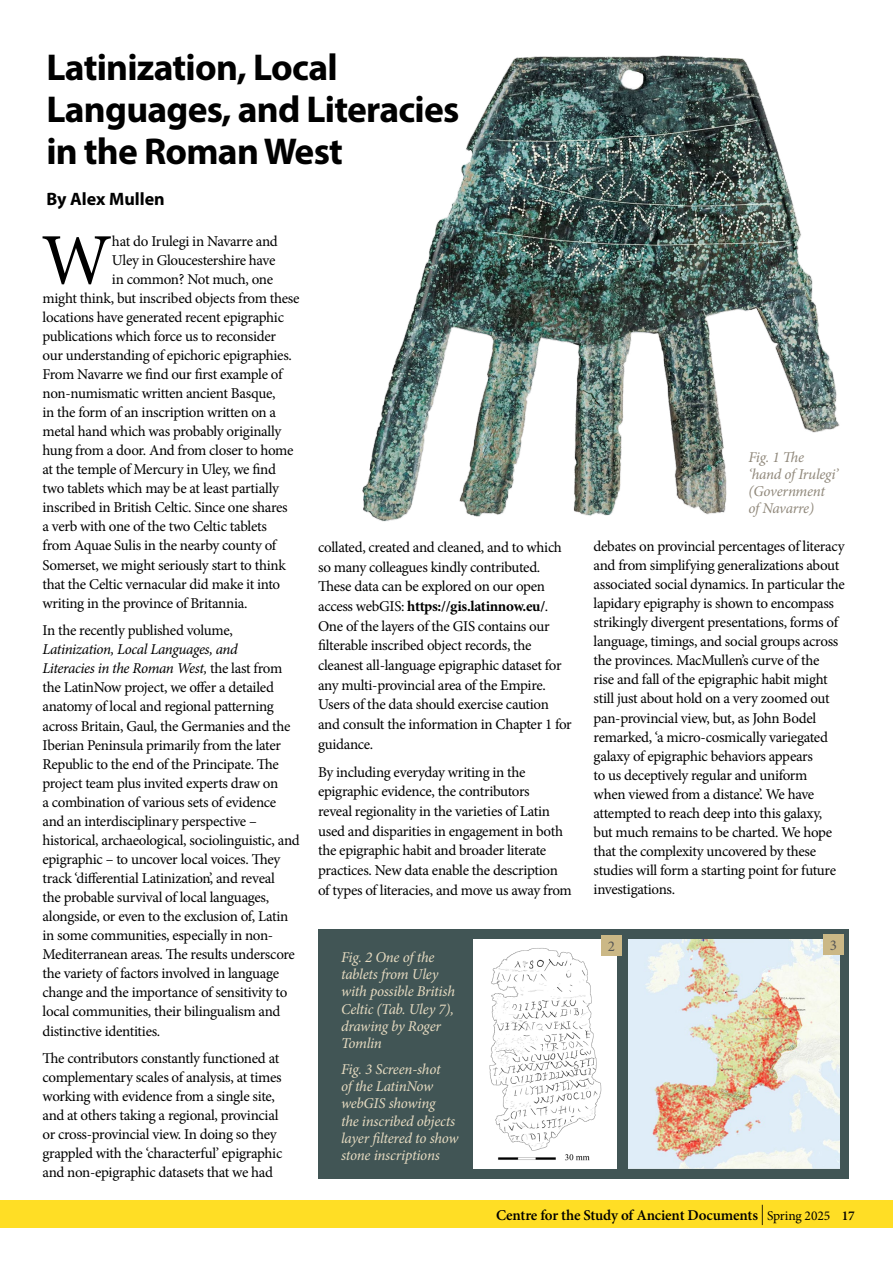
<style>
.page{position:relative;width:893px;height:1263px;background:#fff}
.page>*{position:absolute;margin:0;border:0;box-sizing:border-box;transform-origin:0 0}
.Body_text{font:72.75px "Minion Pro";color:#000}
.Heading_A__articles{font:700 37.5px/42px "Myriad Pro";letter-spacing:-.02em;color:#000}
.Heading_A__articles-2{font:700 18px "Myriad Pro";color:#000}
.Body_text-2{font:15px/19px "Minion Pro";letter-spacing:-.02em;color:#000}
.t1{font:italic 15px/17.2px "Minion Pro";letter-spacing:-.02em;color:#e6dbc1}
.t2{font:600 15px "Minion Pro";letter-spacing:-.01em;color:#000}
.t3{font:italic 15px/17.2px "Minion Pro";letter-spacing:-.02em;color:#90887b}
.t4{font:15px "Minion Pro";color:#575756}
.s1{font-style:italic}
.s2{font-weight:700}
.s3{font-weight:400;font-size:20.25px}
.s4{font-weight:400;font-size:13.5px}
.s5{font-size:13.5px}
</style>
<div class="page">
<div style="left:318px;top:929px;width:530px;height:249px;background:#415555"></div>
<img style="left:362px;top:55px;width:478px;height:467px">
<img style="left:473px;top:939px;width:144px;height:230px">
<img style="left:629px;top:939px;width:210px;height:230px">
<div style="left:601px;top:935px;width:20px;height:21px;background:#cbb886"></div>
<div style="left:823px;top:934px;width:21px;height:21px;background:#cbb886"></div>
<div style="left:0;top:1200px;width:893px;height:28px;background:#ffde25"></div>
<p class="Heading_A__articles" style="left:46px;top:45px;width:415px">Latinization, Local<br>Languages, and Literacies in the Roman West</p>
<p class="Heading_A__articles-2" style="left:46px;top:187px;width:120px">By Alex Mullen</p>
<p class="Body_text" style="left:41px;top:212px;width:72px">W</p>
<p class="Body_text-2" style="left:112px;top:232px;width:167px">hat do Irulegi in Navarre and</p>
<p class="Body_text-2" style="left:112px;top:251px;width:165px">Uley in Gloucestershire have</p>
<p class="Body_text-2" style="left:112px;top:269px;width:163px">in common? Not much, one</p>
<p class="Body_text-2" style="left:43px;top:288px;width:259px">might think, but inscribed objects from these</p>
<p class="Body_text-2" style="left:43px;top:307px;width:243px">locations have generated recent epigraphic</p>
<p class="Body_text-2" style="left:43px;top:327px;width:235px">publications which force us to reconsider</p>
<p class="Body_text-2" style="left:43px;top:346px;width:251px">our understanding of epichoric epigraphies.</p>
<p class="Body_text-2" style="left:43px;top:365px;width:241px">From Navarre we find our first example of</p>
<p class="Body_text-2" style="left:43px;top:384px;width:234px">non-numismatic written ancient Basque,</p>
<p class="Body_text-2" style="left:43px;top:403px;width:235px">in the form of an inscription written on a</p>
<p class="Body_text-2" style="left:43px;top:422px;width:240px">metal hand which was probably originally</p>
<p class="Body_text-2" style="left:43px;top:441px;width:253px">hung from a door. And from closer to home</p>
<p class="Body_text-2" style="left:43px;top:460px;width:235px">at the temple of Mercury in Uley, we find</p>
<p class="Body_text-2" style="left:43px;top:479px;width:238px">two tablets which may be at least partially</p>
<p class="Body_text-2" style="left:43px;top:498px;width:247px">inscribed in British Celtic. Since one shares</p>
<p class="Body_text-2" style="left:43px;top:517px;width:226px">a verb with one of the two Celtic tablets</p>
<p class="Body_text-2" style="left:43px;top:536px;width:235px">from Aquae Sulis in the nearby county of</p>
<p class="Body_text-2" style="left:43px;top:555px;width:245px">Somerset, we might seriously start to think</p>
<p class="Body_text-2" style="left:43px;top:574px;width:239px">that the Celtic vernacular did make it into</p>
<p class="Body_text-2" style="left:43px;top:593px;width:207px">writing in the province of Britannia.</p>
<p class="Body_text-2" style="left:43px;top:621px;width:259px">In the recently published volume, <span class="s1">Latinization, Local Languages, and<br>Literacies in the Roman West,</span> the last from the LatinNow project, we offer a detailed anatomy of local and regional patterning across Britain, Gaul, the Germanies and the Iberian Peninsula primarily from the later Republic to the end of the Principate. The project team plus invited experts draw on<br>a combination of various sets of evidence and an interdisciplinary perspective – historical, archaeological, sociolinguistic, and epigraphic – to uncover local voices. They track ‘differential Latinization’, and reveal<br>the probable survival of local languages, alongside, or even to the exclusion of, Latin in some communities, especially in non-Mediterranean areas. The results underscore the variety of factors involved in language change and the importance of sensitivity to local communities, their bilingualism and distinctive identities.</p>
<p class="Body_text-2" style="left:43px;top:1049px;width:241px">The contributors constantly functioned at complementary scales of analysis, at times working with evidence from a single site, and at others taking a regional, provincial or cross-provincial view. In doing so they grappled with the ‘characterful’ epigraphic and non-epigraphic datasets that we had</p>
<p class="Body_text-2" style="left:318px;top:538px;width:255px;line-height:19.6px">collated, created and cleaned, and to which so many colleagues kindly contributed.<br>These data can be explored on our open access webGIS: <span class="s2">https://gis.latinnow.eu/</span>.<br>One of the layers of the GIS contains our filterable inscribed object records, the cleanest all-language epigraphic dataset for any multi-provincial area of the Empire.<br>Users of the data should exercise caution and consult the information in Chapter 1 for guidance.</p>
<p class="Body_text-2" style="left:318px;top:762px;width:255px;line-height:19.6px">By including everyday writing in the epigraphic evidence, the contributors<br>reveal regionality in the varieties of Latin used and disparities in engagement in both the epigraphic habit and broader literate practices. New data enable the description of types of literacies, and move us away from</p>
<p class="t1" style="left:341px;top:948px;width:115px">Fig. 2 One of the tablets from Uley with possible British<br>Celtic (Tab. Uley 7), drawing by Roger<br>Tomlin</p>
<p class="t1" style="left:341px;top:1060px;width:119px">Fig. 3 Screen-shot<br>of the LatinNow webGIS showing<br>the inscribed objects layer filtered to show stone inscriptions</p>
<p class="t3" style="left:748px;top:448px;width:91px">Fig. 1 The ‘hand of Irulegi’ (Government of Navarre)</p>
<p class="Body_text-2" style="left:594px;top:537px;width:253px">debates on provincial percentages of literacy and from simplifying generalizations about associated social dynamics. In particular the lapidary epigraphy is shown to encompass strikingly divergent presentations, forms of language, timings, and social groups across the provinces. MacMullen’s curve of the<br>rise and fall of the epigraphic habit might still just about hold on a very zoomed out pan-provincial view, but, as John Bodel remarked, ‘a micro-cosmically variegated galaxy of epigraphic behaviors appears<br>to us deceptively regular and uniform<br>when viewed from a distance’. We have attempted to reach deep into this galaxy, but much remains to be charted. We hope that the complexity uncovered by these studies will form a starting point for future investigations.</p>
<p class="t4" style="left:608px;top:936px;width:9px">2</p>
<p class="t4" style="left:830px;top:935px;width:9px">3</p>
<p class="t2" style="left:496px;top:1204px;width:360px">Centre for the Study of Ancient Documents <span class="s3">|</span> <span class="s4">Spring 2025</span> <span class="s5">17</span></p>
</div>
